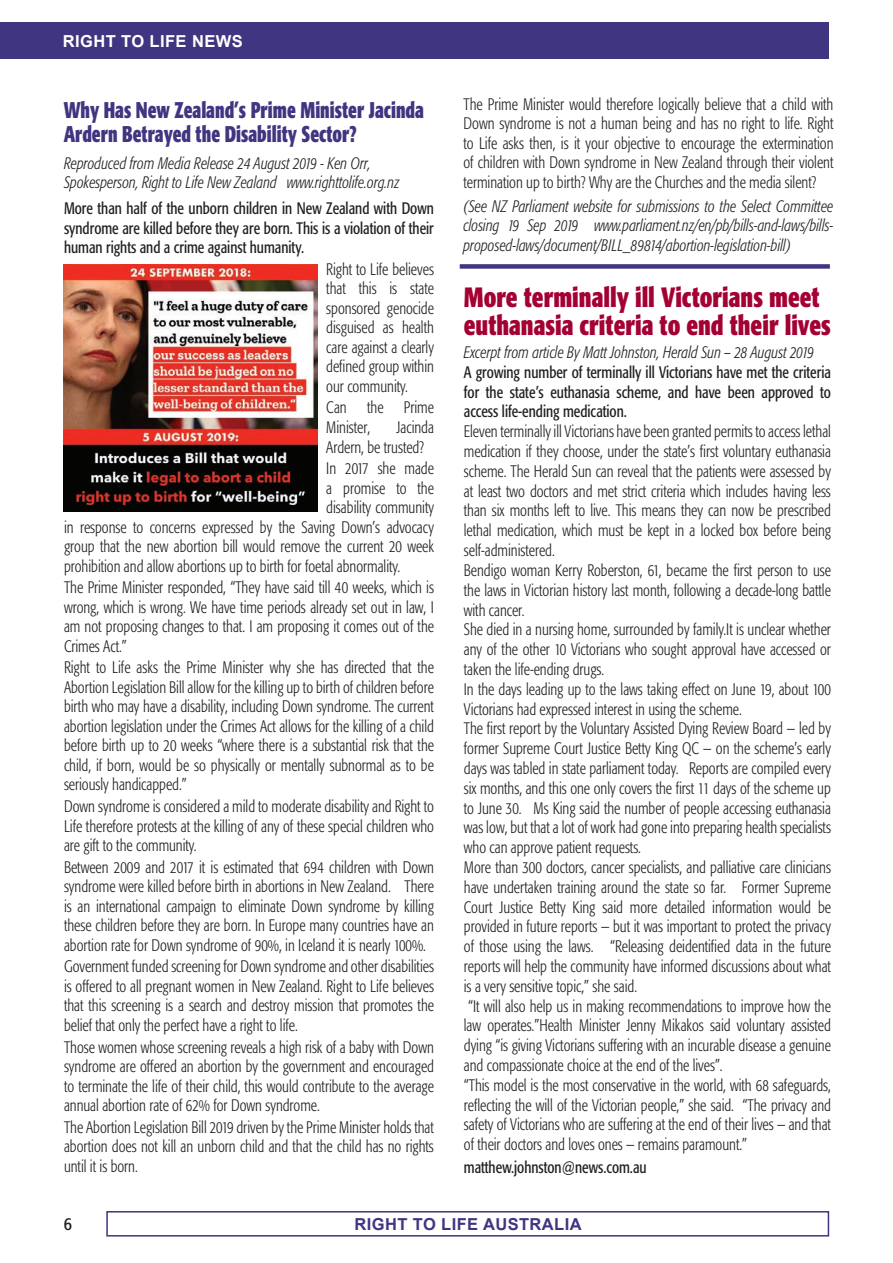
<style>
.page{position:relative;width:893px;height:1263px;background:#fff}
.page>*{position:absolute;margin:0;border:0;box-sizing:border-box;transform-origin:0 0}
.t1{font:700 condensed 27.6px/28.5px "Formata";color:#a40133;scale:.89 1}
.t2{font:700 condensed 22.5px/24.3px "Formata";color:#403580;scale:.82 1}
.t3{font:condensed 18px "Formata";color:#231f20}
.t4{font:300 condensed 16.5px/19.8px "Formata";color:#231f20;text-align:justify;scale:.9 1}
.t5{font:italic 300 condensed 16.5px/19.5px "Formata";color:#231f20;scale:.9 1}
.t6{font:condensed 16.5px/19.5px "Formata";color:#231f20;text-align:justify;scale:.9 1}
.t7{font:700 16.5px "Arial";letter-spacing:.025em;color:#403580}
.t8{font:700 16.5px "Arial";letter-spacing:.025em;color:#fff}
</style>
<div class="page">
<img style="left:64px;top:264px;width:254px;height:247px">
<div style="left:460px;top:264px;width:370px;height:5px;background:#403580"></div>
<div style="left:106px;top:1211px;width:723px;height:25px;border:2px solid #403580"></div>
<div style="left:0;top:22px;width:828px;height:36px;background:#403580"></div>
<p class="t8" style="left:63px;top:30px;width:181px">RIGHT TO LIFE NEWS</p>
<h2 class="t2" style="left:64px;top:98px;width:441px">Why Has New Zealand’s Prime Minister Jacinda<br>Ardern Betrayed the Disability Sector?</h2>
<p class="t5" style="left:64px;top:153px;width:374px">Reproduced from Media Release 24 August 2019 - Ken Orr,<br>Spokesperson, Right to Life New Zealand www.righttolife.org.nz</p>
<p class="t6" style="left:64px;top:199px;width:413px">More than half of the unborn children in New Zealand with Down syndrome are killed before they are born. This is a violation of their human rights and a crime against humanity.</p>
<p class="t4" style="left:326px;top:259px;width:121px">Right to Life believes that this is state sponsored genocide disguised as health care against a clearly defined group within our community.</p>
<p class="t4" style="left:326px;top:398px;width:121px">Can the Prime<br>Minister,</p>
<p class="t4" style="left:326px;top:418px;width:121px;text-indent:70px">Jacinda<br>Ardern, be trusted?</p>
<p class="t4" style="left:326px;top:459px;width:121px">In 2017 she made</p>
<p class="t4" style="left:326px;top:478px;width:121px">a promise to the</p>
<p class="t4" style="left:326px;top:498px;width:121px">disability community</p>
<p class="t4" style="left:64px;top:517px;width:413px">in response to concerns expressed by the Saving Down’s advocacy</p>
<p class="t4" style="left:64px;top:537px;width:413px">group that the new abortion bill would remove the current 20 week</p>
<p class="t4" style="left:64px;top:556px;width:375px">prohibition and allow abortions up to birth for foetal abnormality.</p>
<p class="t4" style="left:64px;top:578px;width:413px">The Prime Minister responded, “They have said till 40 weeks, which is wrong, which is wrong. We have time periods already set out in law, I am not proposing changes to that. I am proposing it comes out of the Crimes Act.”</p>
<p class="t4" style="left:64px;top:658px;width:413px">Right to Life asks the Prime Minister why she has directed that the Abortion Legislation Bill allow for the killing up to birth of children before birth who may have a disability, including Down syndrome. The current abortion legislation under the Crimes Act allows for the killing of a child before birth up to 20 weeks “where there is a substantial risk that the child, if born, would be so physically or mentally subnormal as to be seriously handicapped.”</p>
<p class="t4" style="left:64px;top:797px;width:413px">Down syndrome is considered a mild to moderate disability and Right to Life therefore protests at the killing of any of these special children who are gift to the community.</p>
<p class="t4" style="left:64px;top:857px;width:413px">Between 2009 and 2017 it is estimated that 694 children with Down syndrome were killed before birth in abortions in New Zealand. There is an international campaign to eliminate Down syndrome by killing these children before they are born. In Europe many countries have an abortion rate for Down syndrome of 90%, in Iceland it is nearly 100%.</p>
<p class="t4" style="left:64px;top:957px;width:413px">Government funded screening for Down syndrome and other disabilities is offered to all pregnant women in New Zealand. Right to Life believes that this screening is a search and destroy mission that promotes the belief that only the perfect have a right to life.</p>
<p class="t4" style="left:64px;top:1037px;width:413px">Those women whose screening reveals a high risk of a baby with Down syndrome are offered an abortion by the government and encouraged to terminate the life of their child, this would contribute to the average annual abortion rate of 62% for Down syndrome.</p>
<p class="t4" style="left:64px;top:1117px;width:412px">The Abortion Legislation Bill 2019 driven by the Prime Minister holds that abortion does not kill an unborn child and that the child has no rights until it is born.</p>
<p class="t4" style="left:463px;top:95px;width:413px">The Prime Minister would therefore logically believe that a child with Down syndrome is not a human being and has no right to life. Right to Life asks then, is it your objective to encourage the extermination of children with Down syndrome in New Zealand through their violent termination up to birth? Why are the Churches and the media silent?</p>
<p class="t5" style="left:463px;top:196px;width:413px;text-align:justify">(See NZ Parliament website for submissions to the Select Committee closing 19 Sep 2019 www.parliament.nz/en/pb/bills-and-laws/bills&shy;proposed-laws/document/BILL_89814/abortion-legislation-bill)</p>
<h1 class="t1" style="left:464px;top:283px;width:414px">More terminally ill Victorians meet euthanasia criteria to end their lives</h1>
<p class="t5" style="left:464px;top:343px;width:390px">Excerpt from article By Matt Johnston, Herald Sun – 28 August 2019</p>
<p class="t6" style="left:464px;top:362px;width:409px">A growing number of terminally ill Victorians have met the criteria for the state’s euthanasia scheme, and have been approved to access life-ending medication.</p>
<p class="t4" style="left:464px;top:422px;width:409px;text-align:left">Eleven terminally ill Victorians have been granted permits to access lethal medication if they choose, under the state’s first voluntary euthanasia scheme. The Herald Sun can reveal that the patients were assessed by at least two doctors and met strict criteria which includes having less than six months left to live. This means they can now be prescribed lethal medication, which must be kept in a locked box before being self-administered.<br>Bendigo woman Kerry Roberston, 61, became the first person to use the laws in Victorian history last month, following a decade-long battle with cancer.<br>She died in a nursing home, surrounded by family.It is unclear whether any of the other 10 Victorians who sought approval have accessed or taken the life-ending drugs.<br>In the days leading up to the laws taking effect on June 19, about 100<br>Victorians had expressed interest in using the scheme.<br>The first report by the Voluntary Assisted Dying Review Board — led by former Supreme Court Justice Betty King QC — on the scheme’s early days was tabled in state parliament today. Reports are compiled every six months, and this one only covers the first 11 days of the scheme up to June 30. Ms King said the number of people accessing euthanasia was low, but that a lot of work had gone into preparing health specialists who can approve patient requests.<br>More than 300 doctors, cancer specialists, and palliative care clinicians have undertaken training around the state so far. Former Supreme Court Justice Betty King said more detailed information would be provided in future reports — but it was important to protect the privacy of those using the laws. “Releasing deidentified data in the future reports will help the community have informed discussions about what is a very sensitive topic,” she said.<br>“It will also help us in making recommendations to improve how the law operates.”Health Minister Jenny Mikakos said voluntary assisted dying “is giving Victorians suffering with an incurable disease a genuine and compassionate choice at the end of the lives”.<br>“This model is the most conservative in the world, with 68 safeguards, reflecting the will of the Victorian people,” she said. “The privacy and safety of Victorians who are suffering at the end of their lives — and that of their doctors and loves ones — remains paramount.”</p>
<p class="t6" style="left:464px;top:1157px;width:205px">matthew.johnston@news.com.au</p>
<p class="t3" style="left:64px;top:1213px;width:10px">6</p>
<p class="t7" style="left:354px;top:1213px;width:229px">RIGHT TO LIFE AUSTRALIA</p>
</div>
